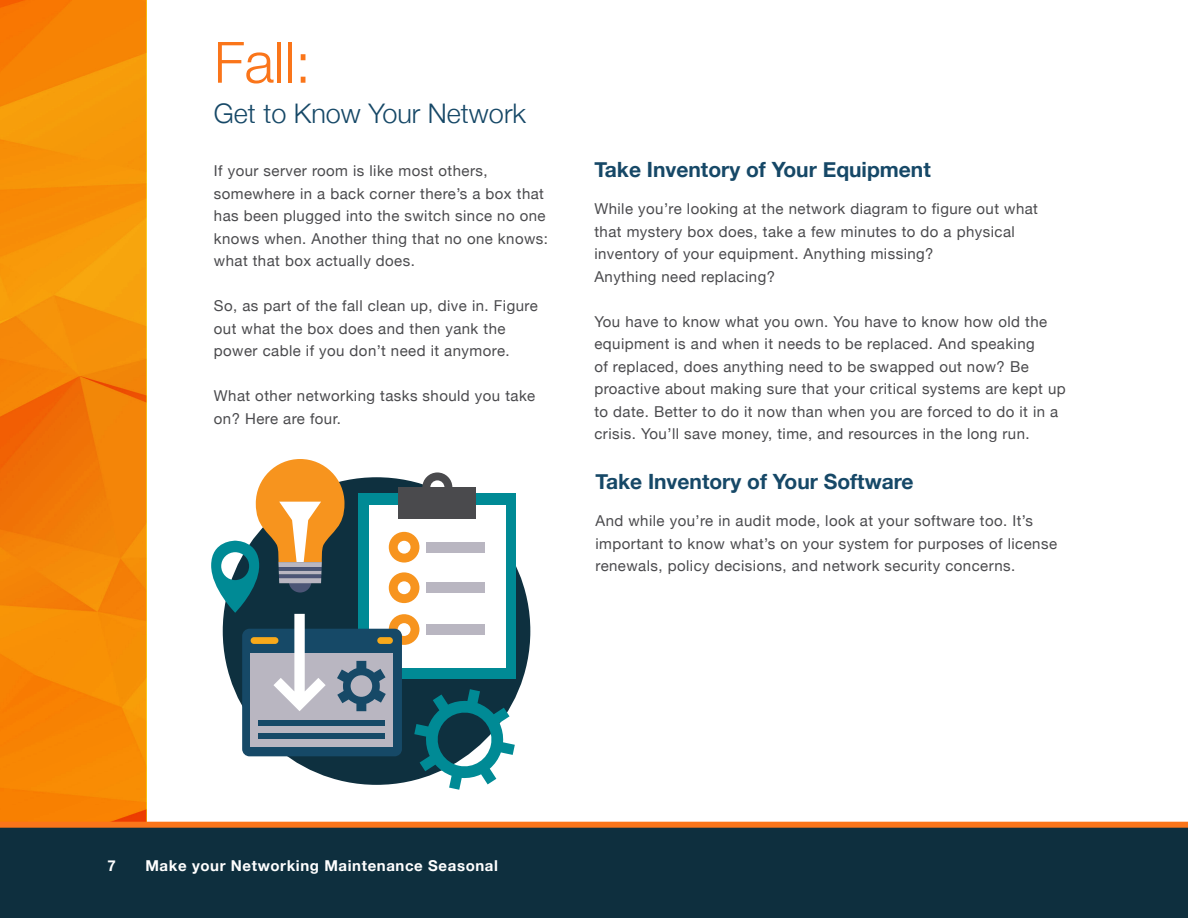
<style>
.page{position:relative;width:1188px;height:918px;background:#fff}
.page>*{position:absolute;margin:0;border:0;box-sizing:border-box;transform-origin:0 0}
.Header1{font:300 57px "Helvetica Neue";color:#fa751a}
.Header1-2{font:300 27px "Helvetica Neue";color:#164867}
.t1{font:700 21px "Helvetica Neue";color:#164867}
.t2{font:15px/22.5px "Helvetica Neue";letter-spacing:.03em;color:#4a4a4d}
.t3{font:700 15px "Helvetica Neue";letter-spacing:.04em;color:#fff}
</style>
<div class="page">
<svg style="left:0;top:0;width:146px;height:822px;background:#f58906"></svg>
<div style="left:223px;top:477px;width:307px;height:308px;background:#0e303f;border-radius:50%"></div>
<div style="left:359px;top:494px;width:157px;height:185px;background:#008a95"></div>
<div style="left:369px;top:505px;width:136px;height:163px;background:#fff"></div>
<div style="left:389px;top:532px;width:30px;height:31px;background:#f7941e;border-radius:50%"></div>
<div style="left:427px;top:542px;width:58px;height:10px;background:#b9b6c1"></div>
<div style="left:399px;top:487px;width:77px;height:32px;background:#4a4a4d"></div>
<svg style="left:422px;top:472px;width:30px;height:15px"></svg>
<div style="left:398px;top:541px;width:13px;height:13px;background:#fff;border-radius:50%"></div>
<div style="left:389px;top:572px;width:30px;height:31px;background:#f7941e;border-radius:50%"></div>
<div style="left:427px;top:583px;width:58px;height:10px;background:#b9b6c1"></div>
<div style="left:398px;top:581px;width:13px;height:13px;background:#fff;border-radius:50%"></div>
<div style="left:389px;top:614px;width:30px;height:31px;background:#f7941e;border-radius:50%"></div>
<div style="left:427px;top:624px;width:58px;height:11px;background:#b9b6c1"></div>
<div style="left:398px;top:623px;width:13px;height:13px;background:#fff;border-radius:50%"></div>
<div style="left:242px;top:629px;width:160px;height:127px;background:#164967;border-radius:7px"></div>
<div style="left:377px;top:637px;width:16px;height:7px;background:#f8a91a;border-radius:3px"></div>
<div style="left:251px;top:653px;width:142px;height:93px;background:#b9b6c1"></div>
<div style="left:259px;top:733px;width:126px;height:5px;background:#164967"></div>
<div style="left:259px;top:721px;width:126px;height:5px;background:#164967"></div>
<svg style="left:414px;top:689px;width:101px;height:101px"></svg>
<svg style="left:211px;top:459px;width:175px;height:252px"></svg>
<div style="left:279px;top:578px;width:42px;height:5px;background:#b9b6c1"></div>
<div style="left:278px;top:562px;width:44px;height:5px;background:#b9b6c1"></div>
<svg style="left:279px;top:571px;width:43px;height:4px"></svg>
<hr style="left:279px;top:567px;width:43px;height:4px;background:#4c5576">
<hr style="left:279px;top:575px;width:42px;height:3px;background:#4c5576">
<div style="left:0;top:826px;width:1188px;height:92px;background:#0e2f3e"></div>
<div style="left:0;top:822px;width:1188px;height:6px;background:#fa751a"></div>
<p class="Header1" style="left:214px;top:16px;width:99px">Fall:</p>
<p class="Header1-2" style="left:214px;top:91px;width:314px">Get to Know Your Network</p>
<p class="t2" style="left:214px;top:161px;width:336px">If your server room is like most others, somewhere in a back corner there’s a box that has been plugged into the switch since no one knows when. Another thing that no one knows: what that box actually does.</p>
<p class="t2" style="left:214px;top:296px;width:325px">So, as part of the fall clean up, dive in. Figure out what the box does and then yank the power cable if you don’t need it anymore.</p>
<p class="t2" style="left:214px;top:386px;width:323px">What other networking tasks should you take on? Here are four.</p>
<p class="t1" style="left:594px;top:153px;width:338px">Take Inventory of Your Equipment</p>
<p class="t2" style="left:594px;top:199px;width:445px">While you’re looking at the network diagram to figure out what that mystery box does, take a few minutes to do a physical inventory of your equipment. Anything missing?</p>
<p class="t2" style="left:594px;top:266px;width:182px">Anything need replacing?</p>
<p class="t2" style="left:594px;top:311px;width:473px">You have to know what you own. You have to know how old the equipment is and when it needs to be replaced. And speaking<br>of replaced, does anything need to be swapped out now? Be proactive about making sure that your critical systems are kept up to date. Better to do it now than when you are forced to do it in a crisis. You’ll save money, time, and resources in the long run.</p>
<p class="t1" style="left:596px;top:465px;width:320px">Take Inventory of Your Software</p>
<p class="t2" style="left:596px;top:510px;width:463px">And while you’re in audit mode, look at your software too. It’s important to know what’s on your system for purposes of license renewals, policy decisions, and network security concerns.</p>
<p class="t3" style="left:108px;top:854px;width:10px">7</p>
<p class="t3" style="left:145px;top:854px;width:354px">Make your Networking Maintenance Seasonal</p>
</div>
